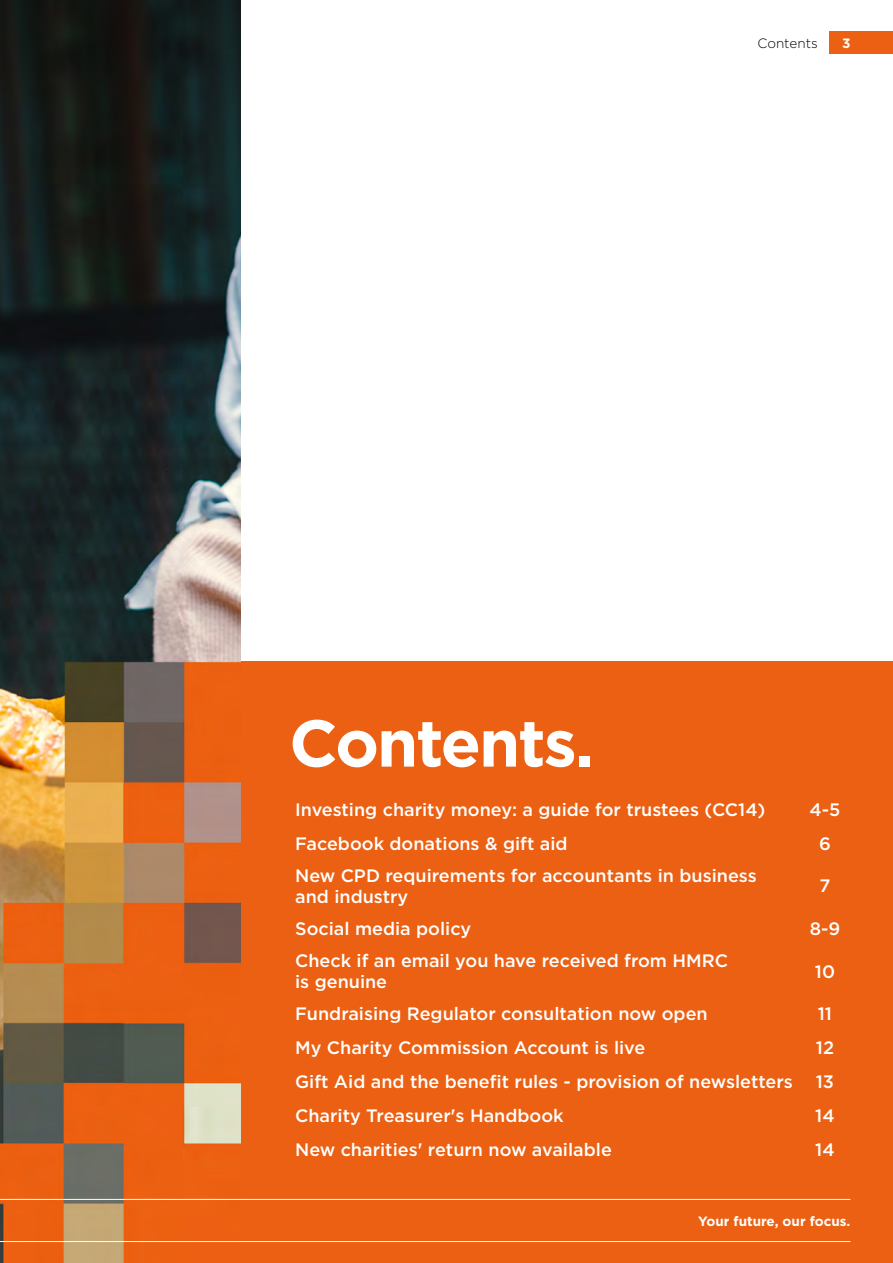
<style>
.page{position:relative;width:893px;height:1263px;background:#fff}
.page>*{position:absolute;margin:0;border:0;box-sizing:border-box;transform-origin:0 0}
.t1{font:700 66px "Gotham";letter-spacing:-.03em;color:#fff}
.t2{font:500 18px/21.6px "Gotham";color:#fff}
.t3{font:700 13.5px "Gotham";color:#fff}
.t4{font:300 13.5px "Gotham";color:#000}
</style>
<div class="page">
<div style="left:240px;top:661px;width:653px;height:602px;background:#eb6012"></div>
<img style="left:0;top:0;width:240px;height:1263px">
<div style="left:829px;top:32px;width:64px;height:22px;background:#eb6012"></div>
<hr style="left:0;top:1241px;width:850px;height:1px;background:#fff">
<hr style="left:0;top:1199px;width:850px;height:1px;background:#fff">
<p class="t4" style="left:758px;top:35px;width:62px">Contents</p>
<p class="t3" style="left:842px;top:34px;width:10px">3</p>
<h1 class="t1" style="left:289px;top:699px;width:306px">Contents.</h1>
<p class="t2" style="left:295px;top:798px;width:472px">Investing charity money: a guide for trustees (CC14)</p>
<p class="t2" style="left:809px;top:798px;width:32px">4-5</p>
<p class="t2" style="left:295px;top:832px;width:274px">Facebook donations &amp; gift aid</p>
<p class="t2" style="left:819px;top:832px;width:13px">6</p>
<p class="t2" style="left:295px;top:864px;width:463px">New CPD requirements for accountants in business and industry</p>
<p class="t2" style="left:819px;top:875px;width:12px">7</p>
<p class="t2" style="left:295px;top:917px;width:178px">Social media policy</p>
<p class="t2" style="left:810px;top:917px;width:32px">8-9</p>
<p class="t2" style="left:295px;top:949px;width:434px">Check if an email you have received from HMRC is genuine</p>
<p class="t2" style="left:815px;top:960px;width:22px">10</p>
<p class="t2" style="left:295px;top:1003px;width:414px">Fundraising Regulator consultation now open</p>
<p class="t2" style="left:818px;top:1003px;width:16px">11</p>
<p class="t2" style="left:295px;top:1037px;width:352px">My Charity Commission Account is live</p>
<p class="t2" style="left:816px;top:1037px;width:20px">12</p>
<p class="t2" style="left:295px;top:1071px;width:499px">Gift Aid and the benefit rules - provision of newsletters</p>
<p class="t2" style="left:816px;top:1071px;width:20px">13</p>
<p class="t2" style="left:295px;top:1105px;width:270px">Charity Treasurer's Handbook</p>
<p class="t2" style="left:815px;top:1105px;width:21px">14</p>
<p class="t2" style="left:295px;top:1139px;width:318px">New charities' return now available</p>
<p class="t2" style="left:815px;top:1139px;width:21px">14</p>
<p class="t3" style="left:698px;top:1212px;width:154px">Your future, our focus.</p>
</div>
